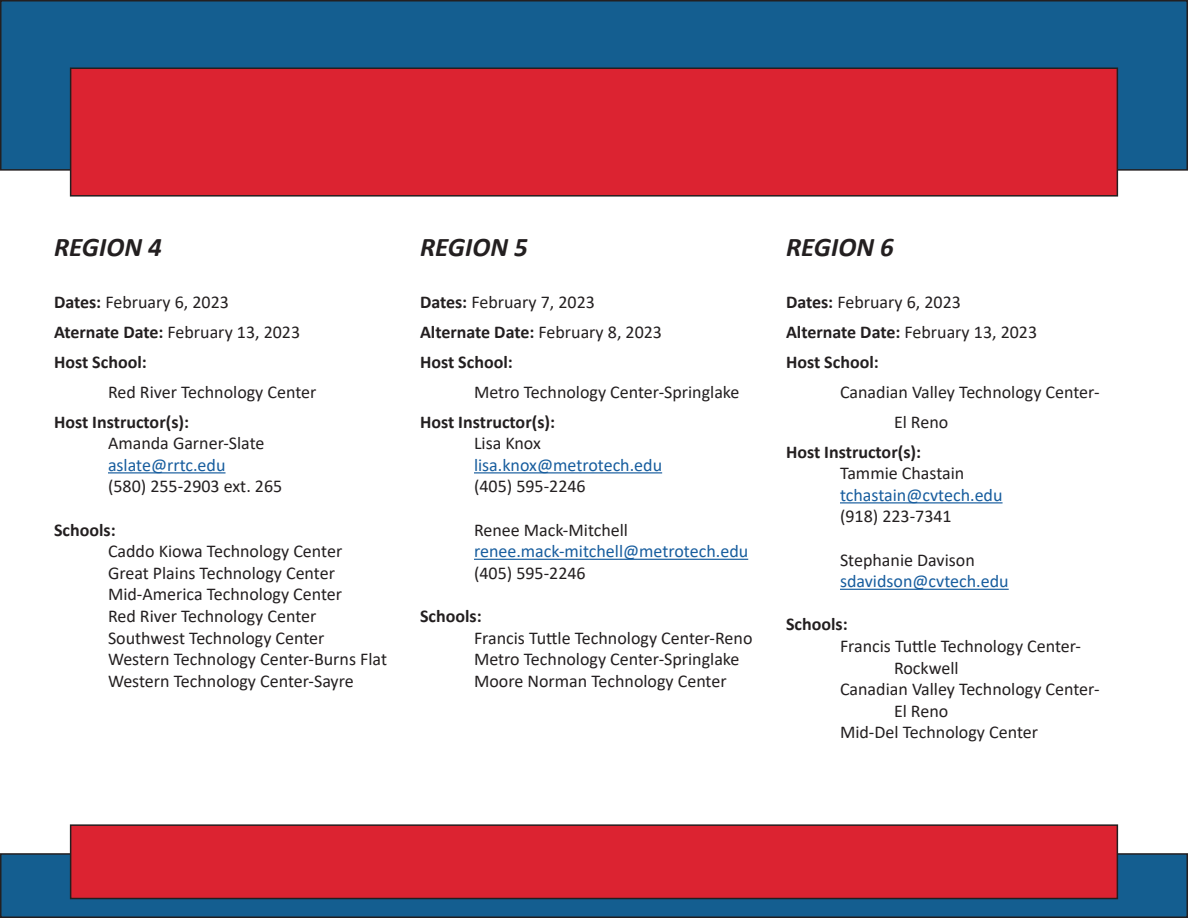
<style>
.page{position:relative;width:1188px;height:918px;background:#fff}
.page>*{position:absolute;margin:0;border:0;box-sizing:border-box;transform-origin:0 0}
.t1{font:italic 700 27px "Calibri";color:#231f20}
.t2{font:18px "Calibri";color:#231f20}
.t3{font:700 18px "Calibri";color:#231f20}
.t4{font:18px "Calibri";color:#175d9e}
.s1{font-weight:700}
.s2{font-weight:400}
</style>
<div class="page">
<div style="left:1px;top:1px;width:1186px;height:169px;background:#145e90"></div>
<div style="left:0;top:0;width:1188px;height:171px;border:2px solid #231f20"></div>
<div style="left:71px;top:68px;width:1046px;height:128px;background:#dc2331"></div>
<div style="left:70px;top:68px;width:1048px;height:129px;border:2px solid #231f20"></div>
<hr style="left:108px;top:472px;width:118px;height:1px;background:#175d9e">
<div style="left:1px;top:854px;width:1186px;height:63px;background:#145e90"></div>
<div style="left:0;top:853px;width:1188px;height:65px;border:2px solid #231f20"></div>
<div style="left:71px;top:825px;width:1046px;height:74px;background:#dc2331"></div>
<div style="left:70px;top:824px;width:1048px;height:75px;border:2px solid #231f20"></div>
<hr style="left:474px;top:472px;width:188px;height:1px;background:#175d9e">
<hr style="left:474px;top:559px;width:274px;height:1px;background:#175d9e">
<hr style="left:840px;top:502px;width:163px;height:1px;background:#175d9e">
<hr style="left:840px;top:589px;width:169px;height:1px;background:#175d9e">
<p class="t1" style="left:54px;top:228px;width:109px">REGION 4</p>
<p class="t2" style="left:54px;top:289px;width:176px"><span class="s1">Dates:</span> February 6, 2023</p>
<p class="t2" style="left:54px;top:319px;width:248px"><span class="s1">Aternate Date:</span> February 13, 2023</p>
<p class="t3" style="left:54px;top:349px;width:94px">Host School:</p>
<p class="t2" style="left:108px;top:379px;width:210px">Red River Technology Center</p>
<p class="t3" style="left:54px;top:409px;width:137px">Host Instructor(s):</p>
<p class="t2" style="left:108px;top:431px;width:158px">Amanda Garner-Slate</p>
<p class="t4" style="left:108px;top:452px;width:119px">aslate@rrtc.edu</p>
<p class="t2" style="left:108px;top:474px;width:176px">(580) 255-2903 ext. 265</p>
<p class="t3" style="left:54px;top:517px;width:63px">Schools:</p>
<p class="t2" style="left:108px;top:539px;width:236px">Caddo Kiowa Technology Center</p>
<p class="t2" style="left:108px;top:560px;width:229px">Great Plains Technology Center</p>
<p class="t2" style="left:108px;top:582px;width:236px">Mid-America Technology Center</p>
<p class="t2" style="left:108px;top:604px;width:210px">Red River Technology Center</p>
<p class="t2" style="left:108px;top:625px;width:218px">Southwest Technology Center</p>
<p class="t2" style="left:108px;top:647px;width:281px">Western Technology Center-Burns Flat</p>
<p class="t2" style="left:108px;top:668px;width:247px">Western Technology Center-Sayre</p>
<p class="t1" style="left:420px;top:228px;width:109px">REGION 5</p>
<p class="t2" style="left:420px;top:289px;width:176px"><span class="s1">Dates:</span> February 7, 2023</p>
<p class="t3" style="left:420px;top:319px;width:244px">Alternate Date: <span class="s2">February 8, 2023</span></p>
<p class="t3" style="left:420px;top:349px;width:94px">Host School:</p>
<p class="t2" style="left:474px;top:379px;width:267px">Metro Technology Center-Springlake</p>
<p class="t3" style="left:420px;top:409px;width:137px">Host Instructor(s):</p>
<p class="t2" style="left:474px;top:431px;width:68px">Lisa Knox</p>
<p class="t4" style="left:474px;top:452px;width:190px">lisa.knox@metrotech.edu</p>
<p class="t2" style="left:474px;top:474px;width:113px">(405) 595-2246</p>
<p class="t2" style="left:474px;top:517px;width:156px">Renee Mack-Mitchell</p>
<p class="t4" style="left:474px;top:539px;width:276px">renee.mack-mitchell@metrotech.edu</p>
<p class="t2" style="left:474px;top:560px;width:113px">(405) 595-2246</p>
<p class="t3" style="left:420px;top:603px;width:63px">Schools:</p>
<p class="t2" style="left:474px;top:625px;width:280px">Francis Tuttle Technology Center-Reno</p>
<p class="t2" style="left:474px;top:647px;width:267px">Metro Technology Center-Springlake</p>
<p class="t2" style="left:474px;top:668px;width:254px">Moore Norman Technology Center</p>
<p class="t1" style="left:786px;top:228px;width:109px">REGION 6</p>
<p class="t2" style="left:786px;top:289px;width:176px"><span class="s1">Dates:</span> February 6, 2023</p>
<p class="t2" style="left:786px;top:319px;width:253px"><span class="s1">Alternate Date:</span> February 13, 2023</p>
<p class="t3" style="left:786px;top:349px;width:94px">Host School:</p>
<p class="t2" style="left:840px;top:379px;width:261px">Canadian Valley Technology Center-</p>
<p class="t2" style="left:894px;top:409px;width:56px">El Reno</p>
<p class="t3" style="left:786px;top:439px;width:137px">Host Instructor(s):</p>
<p class="t2" style="left:840px;top:461px;width:126px">Tammie Chastain</p>
<p class="t4" style="left:840px;top:482px;width:164px">tchastain@cvtech.edu</p>
<p class="t2" style="left:840px;top:504px;width:113px">(918) 223-7341</p>
<p class="t2" style="left:840px;top:547px;width:136px">Stephanie Davison</p>
<p class="t4" style="left:840px;top:569px;width:170px">sdavidson@cvtech.edu</p>
<p class="t3" style="left:786px;top:612px;width:63px">Schools:</p>
<p class="t2" style="left:840px;top:634px;width:243px">Francis Tuttle Technology Center-</p>
<p class="t2" style="left:894px;top:655px;width:66px">Rockwell</p>
<p class="t2" style="left:840px;top:677px;width:261px">Canadian Valley Technology Center-</p>
<p class="t2" style="left:894px;top:698px;width:56px">El Reno</p>
<p class="t2" style="left:840px;top:720px;width:200px">Mid-Del Technology Center</p>
</div>
